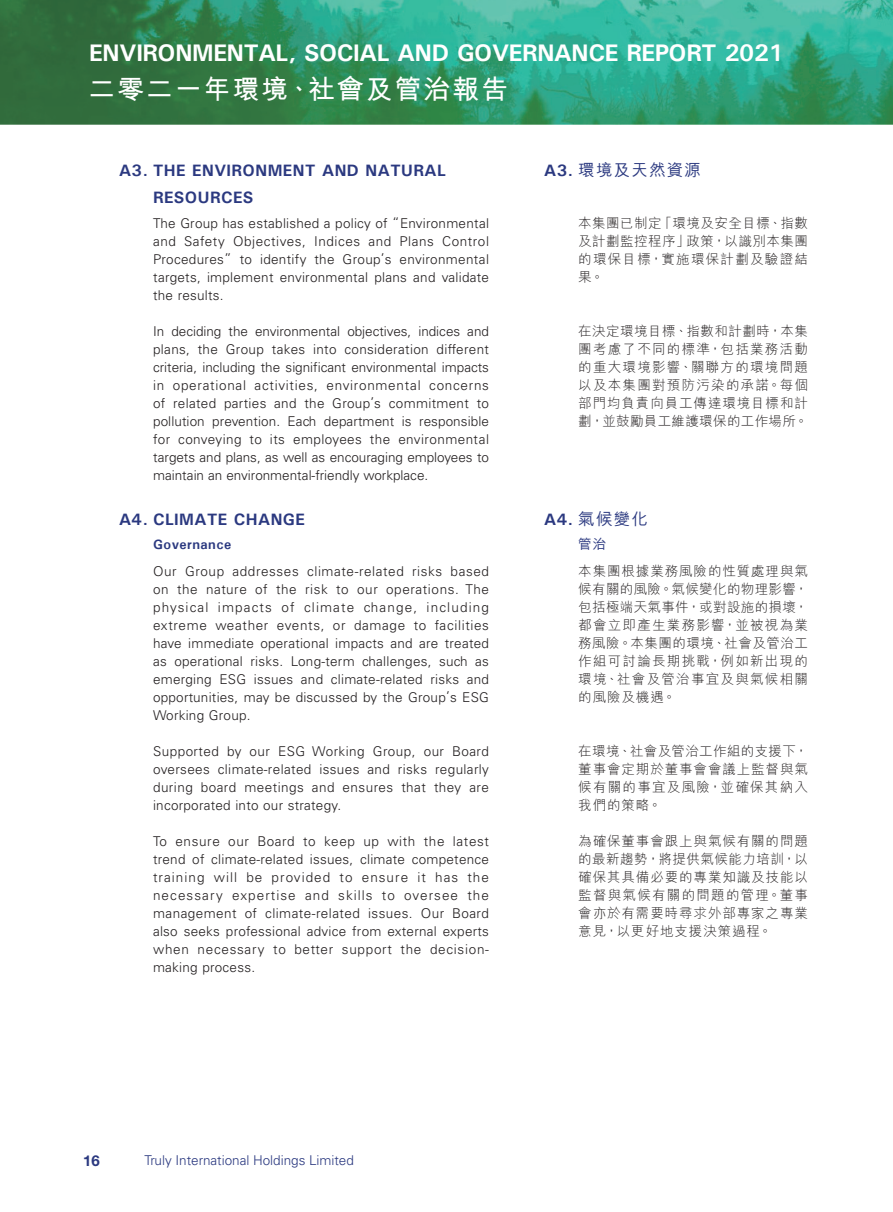
<style>
.page{position:relative;width:893px;height:1212px;background:#fff}
.page>*{position:absolute;margin:0;border:0;box-sizing:border-box;transform-origin:0 0}
.t1{font:27px "M Hei HK Bold E Ten B5 H";letter-spacing:.07em;color:#fff}
.t2{font:700 24px "Univers";letter-spacing:-.015em;color:#fff}
.t3{font:700 16.5px/27px "Univers";letter-spacing:.025em;color:#2b3980}
.t4{font:16.5px "M Hei HK Medium E Ten B5 H";letter-spacing:.075em;color:#2b3980}
.t5{font:700 15px "Helvetica Neue LT Pro";color:#2b3980}
.t6{font:300 13.5px/18px "Univers LT Std";letter-spacing:.02em;color:#231f20;text-align:justify}
.t7{font:13.5px/18px "M Hei HK Light E Ten B5 H";letter-spacing:.065em;color:#231f20;text-align:justify}
.t8{font:300 13.5px "Univers LT Std";color:#2b3980}
.t9{font:700 13.5px "Univers";letter-spacing:.035em;color:#2b3980}
.t10{font:13.5px "M Hei HK Medium E Ten B5 H";color:#2b3980}
.s1{font-family:"Univers";font-weight:700}
</style>
<div class="page">
<img style="left:0;top:0;width:893px;height:125px">
<h2 class="t2" style="left:89px;top:38px;width:696px">ENVIRONMENTAL, SOCIAL AND GOVERNANCE REPORT 2021</h2>
<h1 class="t1" style="left:88px;top:78px;width:421px">二零二一年環境、社會及管治報告</h1>
<p class="t3" style="left:153px;top:157px;width:294px;text-indent:-34px">A3. THE ENVIRONMENT AND NATURAL<br>RESOURCES</p>
<p class="t6" style="left:153px;top:215px;width:337px">The Group has established a policy of “Environmental and Safety Objectives, Indices and Plans Control Procedures” to identify the Group’s environmental targets, implement environmental plans and validate the results.</p>
<p class="t6" style="left:153px;top:323px;width:337px">In deciding the environmental objectives, indices and plans, the Group takes into consideration different criteria, including the significant environmental impacts in operational activities, environmental concerns of related parties and the Group’s commitment to pollution prevention. Each department is responsible for conveying to its employees the environmental targets and plans, as well as encouraging employees to maintain an environmental-friendly workplace.</p>
<p class="t3" style="left:119px;top:505px;width:187px">A4. CLIMATE CHANGE</p>
<p class="t9" style="left:153px;top:536px;width:80px">Governance</p>
<p class="t6" style="left:153px;top:563px;width:337px">Our Group addresses climate-related risks based on the nature of the risk to our operations. The physical impacts of climate change, including extreme weather events, or damage to facilities have immediate operational impacts and are treated as operational risks. Long-term challenges, such as emerging ESG issues and climate-related risks and opportunities, may be discussed by the Group’s ESG Working Group.</p>
<p class="t6" style="left:153px;top:743px;width:337px">Supported by our ESG Working Group, our Board oversees climate-related issues and risks regularly during board meetings and ensures that they are incorporated into our strategy.</p>
<p class="t6" style="left:153px;top:833px;width:337px">To ensure our Board to keep up with the latest trend of climate-related issues, climate competence training will be provided to ensure it has the necessary expertise and skills to oversee the management of climate-related issues. Our Board also seeks professional advice from external experts when necessary to better support the decision&shy;making process.</p>
<p class="t4" style="left:544px;top:164px;width:158px"><span class="s1">A3.</span> 環境及天然資源</p>
<p class="t7" style="left:578px;top:215px;width:231px">本集團已制定「環境及安全目標、指數及計劃監控程序」政策，以識別本集團的環保目標，實施環保計劃及驗證結果。</p>
<p class="t7" style="left:578px;top:323px;width:231px">在決定環境目標、指數和計劃時，本集團考慮了不同的標準，包括業務活動的重大環境影響、關聯方的環境問題以及本集團對預防污染的承諾。每個部門均負責向員工傳達環境目標和計劃，並鼓勵員工維護環保的工作場所。</p>
<p class="t4" style="left:544px;top:512px;width:105px"><span class="s1">A4.</span> 氣候變化</p>
<p class="t10" style="left:578px;top:539px;width:30px">管治</p>
<p class="t7" style="left:578px;top:563px;width:231px">本集團根據業務風險的性質處理與氣候有關的風險。氣候變化的物理影響，包括極端天氣事件，或對設施的損壞，都會立即產生業務影響，並被視為業務風險。本集團的環境、社會及管治工作組可討論長期挑戰，例如新出現的環境、社會及管治事宜及與氣候相關的風險及機遇。</p>
<p class="t7" style="left:578px;top:743px;width:231px">在環境、社會及管治工作組的支援下，董事會定期於董事會會議上監督與氣候有關的事宜及風險，並確保其納入我們的策略。</p>
<p class="t7" style="left:578px;top:833px;width:231px">為確保董事會跟上與氣候有關的問題的最新趨勢，將提供氣候能力培訓，以確保其具備必要的專業知識及技能以監督與氣候有關的問題的管理。董事會亦於有需要時尋求外部專家之專業意見，以更好地支援決策過程。</p>
<p class="t5" style="left:83px;top:1155px;width:18px">16</p>
<p class="t8" style="left:145px;top:1155px;width:211px">Truly International Holdings Limited</p>
</div>
